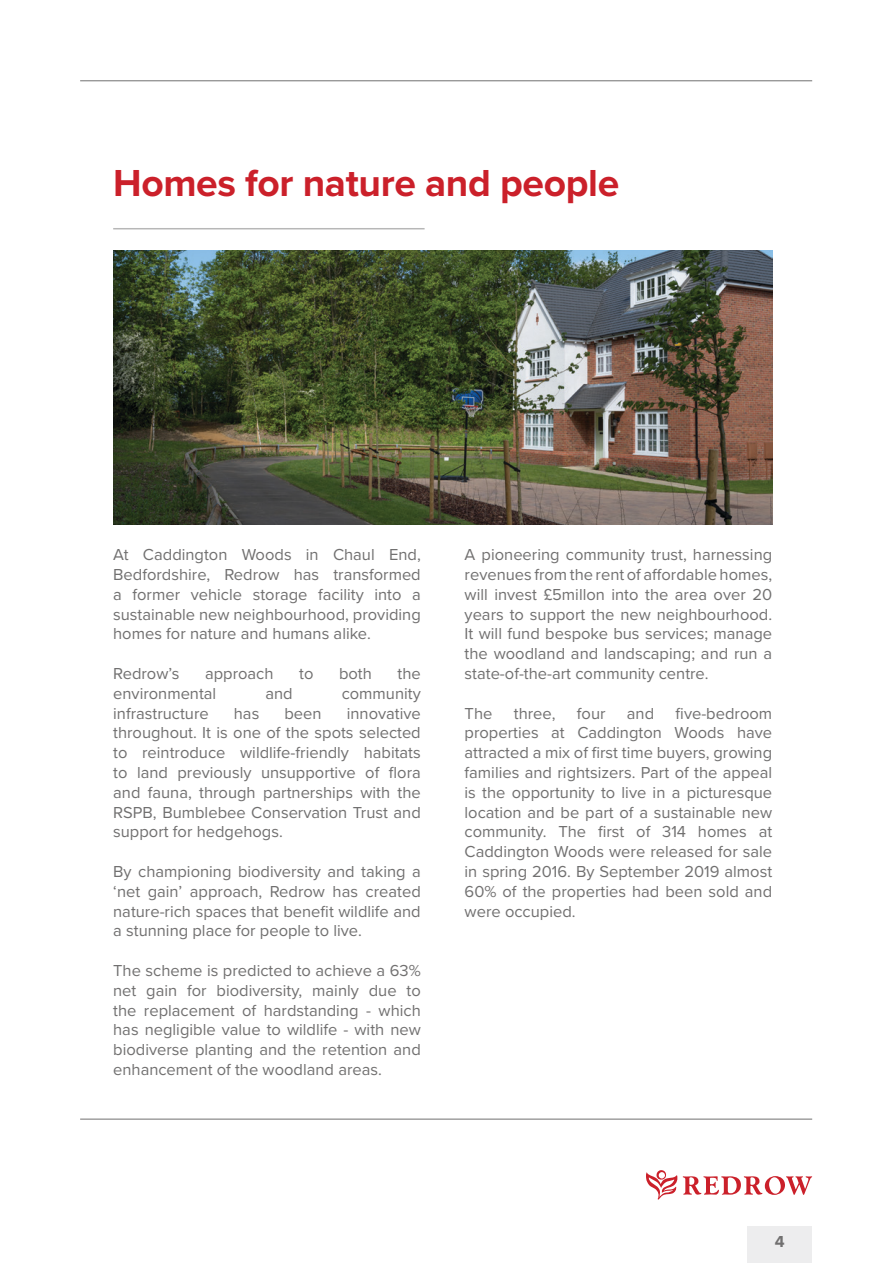
<style>
.page{position:relative;width:893px;height:1263px;background:#fff}
.page>*{position:absolute;margin:0;border:0;box-sizing:border-box;transform-origin:0 0}
.t1{font:700 39px "Proxima Nova";letter-spacing:-.01em;color:#cb202a}
.t2{font:16.5px/19.8px "Proxima Nova";color:#717070;text-align:justify}
.t3{font:700 16.5px "Proxima Nova";color:#717070}
</style>
<div class="page">
<svg style="left:646px;top:1170px;width:166px;height:29px"></svg>
<hr style="left:80px;top:1119px;width:732px;height:1px;background:#717070">
<hr style="left:80px;top:81px;width:732px;height:1px;background:#717070">
<div style="left:747px;top:1226px;width:65px;height:37px;background:#ededee"></div>
<hr style="left:113px;top:228px;width:312px;height:1px;background:#b7b7b7">
<img style="left:113px;top:251px;width:659px;height:273px">
<p class="t1" style="left:113px;top:154px;width:508px">Homes for nature and people</p>
<p class="t2" style="left:113px;top:544px;width:309px">At Caddington Woods in Chaul End, Bedfordshire, Redrow has transformed a former vehicle storage facility into a sustainable new neighbourhood, providing homes for nature and humans alike.</p>
<p class="t2" style="left:113px;top:663px;width:68px">Redrow’s</p>
<p class="t2" style="left:205px;top:663px;width:70px">approach</p>
<p class="t2" style="left:299px;top:663px;width:16px">to</p>
<p class="t2" style="left:339px;top:663px;width:34px">both</p>
<p class="t2" style="left:398px;top:663px;width:25px">the</p>
<p class="t2" style="left:113px;top:683px;width:105px">environmental</p>
<p class="t2" style="left:265px;top:683px;width:29px">and</p>
<p class="t2" style="left:342px;top:683px;width:81px">community</p>
<p class="t2" style="left:113px;top:702px;width:97px">infrastructure</p>
<p class="t2" style="left:234px;top:702px;width:27px">has</p>
<p class="t2" style="left:284px;top:702px;width:39px">been</p>
<p class="t2" style="left:113px;top:702px;width:309px;text-indent:234px">innovative throughout. It is one of the spots selected to reintroduce wildlife-friendly habitats to land previously unsupportive of flora and fauna, through partnerships with the RSPB, Bumblebee Conservation Trust and support for hedgehogs.</p>
<p class="t2" style="left:113px;top:861px;width:309px">By championing biodiversity and taking a ‘net gain’ approach, Redrow has created nature-rich spaces that benefit wildlife and a stunning place for people to live.</p>
<p class="t2" style="left:113px;top:960px;width:309px">The scheme is predicted to achieve a 63% net gain for biodiversity, mainly due to the replacement of hardstanding - which has negligible value to wildlife - with new biodiverse planting and the retention and enhancement of the woodland areas.</p>
<p class="t2" style="left:465px;top:544px;width:309px">A pioneering community trust, harnessing revenues from the rent of affordable homes, will invest £5millon into the area over 20 years to support the new neighbourhood.<br>It will fund bespoke bus services; manage the woodland and landscaping; and run a state-of-the-art community centre.</p>
<p class="t2" style="left:465px;top:702px;width:29px">The</p>
<p class="t2" style="left:514px;top:702px;width:43px">three,</p>
<p class="t2" style="left:577px;top:702px;width:30px">four</p>
<p class="t2" style="left:627px;top:702px;width:29px">and</p>
<p class="t2" style="left:465px;top:702px;width:309px;text-indent:211px">five-bedroom properties at Caddington Woods have attracted a mix of first time buyers, growing families and rightsizers. Part of the appeal is the opportunity to live in a picturesque location and be part of a sustainable new community. The first of 314 homes at Caddington Woods were released for sale in spring 2016. By September 2019 almost 60% of the properties had been sold and were occupied.</p>
<p class="t3" style="left:775px;top:1229px;width:11px">4</p>
</div>
